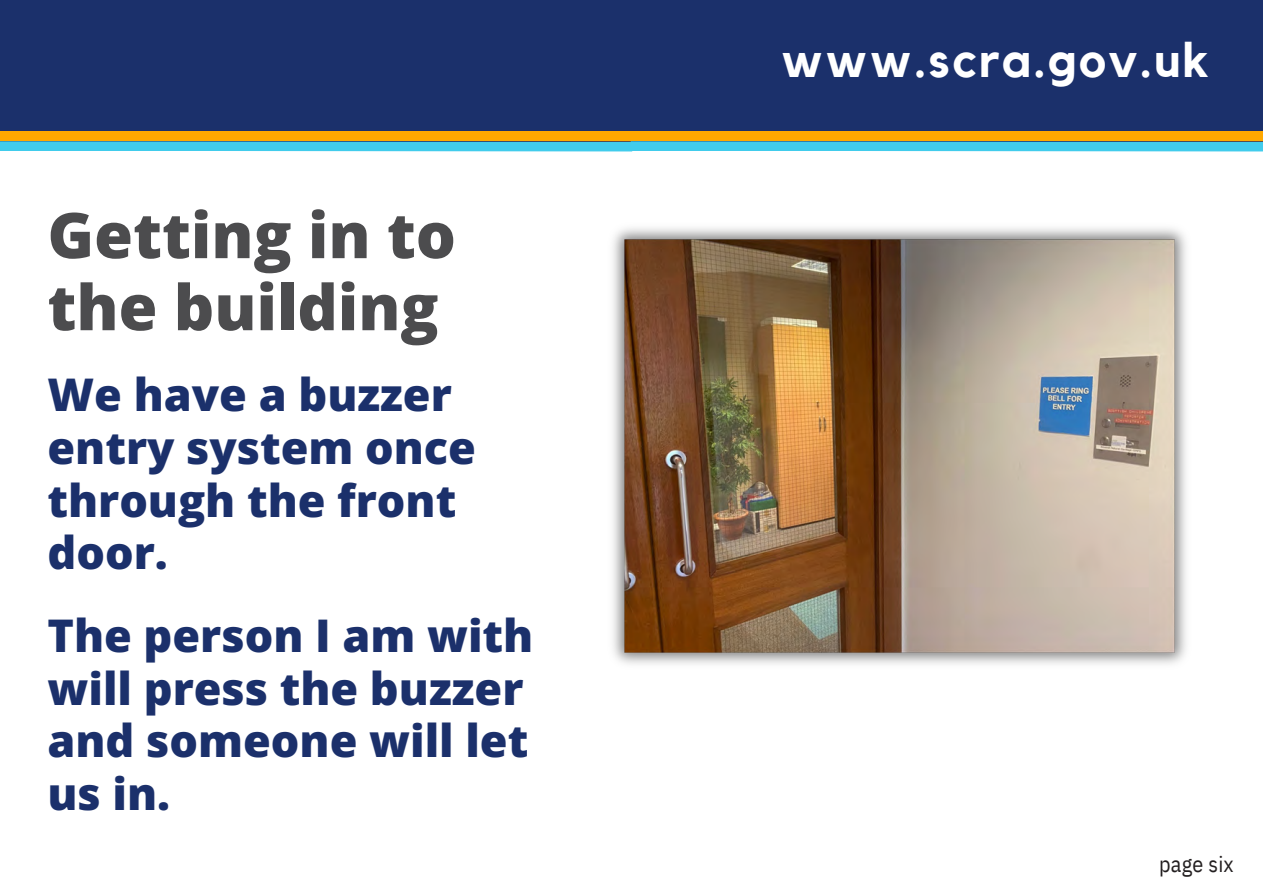
<style>
.page{position:relative;width:1263px;height:894px;background:#fff}
.page>*{position:absolute;margin:0;border:0;box-sizing:border-box;transform-origin:0 0}
.t1{font:800 63px/72px "Open Sans";color:#4c4c4e}
.t2{font:700 48px "Kollektif";letter-spacing:.05em;color:#fff}
.t3{font:800 45px/52.8px "Open Sans";color:#1b306b}
.t4{font:22.05px "IBM Plex Sans Cond";letter-spacing:.01em;color:#231f20}
</style>
<div class="page">
<div style="left:631px;top:0;width:632px;height:141px;background:#1b306b"></div>
<div style="left:0;top:0;width:631px;height:141px;background:#1b306b"></div>
<svg style="left:0;top:131px;width:1263px;height:20px;background:#9fb571"></svg>
<img style="left:613px;top:228px;width:573px;height:437px">
<h2 class="t1" style="left:47px;top:198px;width:410px">Getting in to the building</h2>
<h2 class="t3" style="left:47px;top:366px;width:430px">We have a buzzer entry system once through the front door.</h2>
<p class="t3" style="left:47px;top:607px;width:487px">The person I am with will press the buzzer and someone will let us in.</p>
<p class="t2" style="left:781px;top:38px;width:429px">www.scra.gov.uk</p>
<h1 class="t4" style="left:1159px;top:849px;width:76px">page six</h1>
</div>
